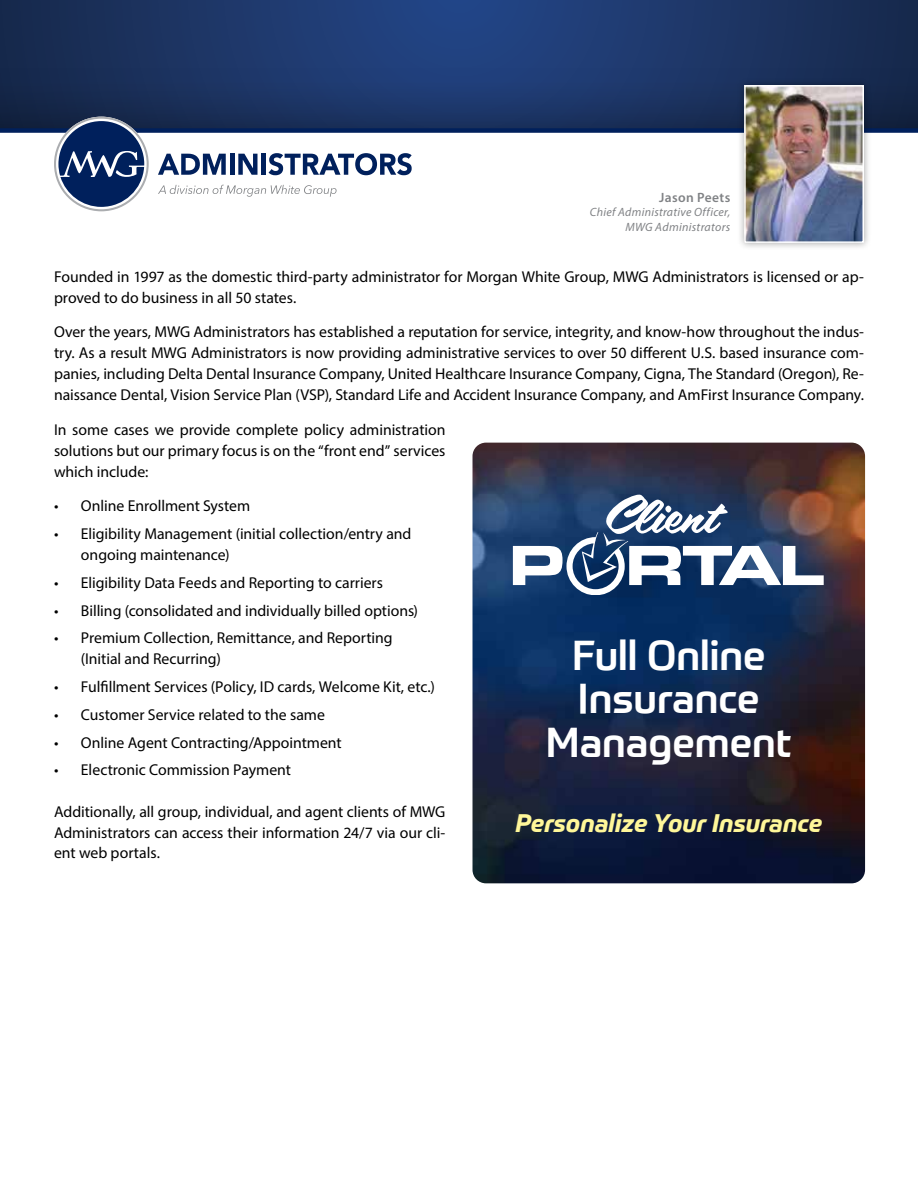
<style>
.page{position:relative;width:918px;height:1188px;background:#fff}
.page>*{position:absolute;margin:0;border:0;box-sizing:border-box;transform-origin:0 0}
.t1{font:500 40.65px/43.5px "Prometo";color:#fff;text-align:center}
.t2{font:italic 700 24.75px "Prometo";color:#fff799}
.t3{font:15.75px/21px "Myriad Pro";letter-spacing:-.005em;color:#000}
.t4{font:600 13.5px "Myriad Pro";letter-spacing:.03em;color:#808285}
.t5{font:italic 12px/15px "Myriad Pro";letter-spacing:.025em;color:#808285;text-align:right}
</style>
<div class="page">
<div style="left:0;top:0;width:918px;height:137px;background:#000;opacity:.75"></div>
<div style="left:0;top:128px;width:918px;height:5px;background:#00205c"></div>
<img style="left:472px;top:443px;width:393px;height:440px">
<svg style="left:158px;top:154px;width:68px;height:21px"></svg>
<hr style="left:230px;top:154px;width:4px;height:21px;background:#00205c">
<svg style="left:238px;top:154px;width:19px;height:21px"></svg>
<hr style="left:262px;top:154px;width:4px;height:21px;background:#00205c">
<svg style="left:269px;top:153px;width:143px;height:22px"></svg>
<svg style="left:158px;top:185px;width:179px;height:12px"></svg>
<svg style="left:54px;top:117px;width:95px;height:94px"></svg>
<div style="left:736px;top:77px;width:136px;height:174px;background:#000;opacity:.35"></div>
<img style="left:747px;top:88px;width:114px;height:152px">
<div style="left:744px;top:85px;width:120px;height:158px;border:2px solid #fff"></div>
<svg style="left:513px;top:495px;width:311px;height:100px"></svg>
<p class="t4" style="left:659px;top:189px;width:73px">Jason Peets</p>
<p class="t5" style="left:590px;top:204px;width:142px">Chief Administrative Officer,<br>MWG Administrators</p>
<p class="t3" style="left:54px;top:266px;width:812px">Founded in 1997 as the domestic third-party administrator for Morgan White Group, MWG Administrators is licensed or ap&shy;proved to do business in all 50 states.</p>
<p class="t3" style="left:54px;top:321px;width:812px;text-align:justify">Over the years, MWG Administrators has established a reputation for service, integrity, and know-how throughout the indus&shy;try. As a result MWG Administrators is now providing administrative services to over 50 different U.S. based insurance com&shy;panies, including Delta Dental Insurance Company, United Healthcare Insurance Company, Cigna, The Standard (Oregon), Re&shy;naissance Dental, Vision Service Plan (VSP), Standard Life and Accident Insurance Company, and AmFirst Insurance Company.</p>
<p class="t3" style="left:54px;top:419px;width:393px;text-align:justify">In some cases we provide complete policy administration solutions but our primary focus is on the “front end” services which include:</p>
<p class="t3" style="left:54px;top:495px;width:198px">• Online Enrollment System</p>
<p class="t3" style="left:81px;top:523px;width:332px;text-indent:-27px">• Eligibility Management (initial collection/entry and ongoing maintenance)</p>
<p class="t3" style="left:54px;top:572px;width:331px">• Eligibility Data Feeds and Reporting to carriers</p>
<p class="t3" style="left:54px;top:599px;width:366px">• Billing (consolidated and individually billed options)</p>
<p class="t3" style="left:81px;top:627px;width:313px;text-indent:-27px">• Premium Collection, Remittance, and Reporting (Initial and Recurring)</p>
<p class="t3" style="left:54px;top:676px;width:383px">• Fulfillment Services (Policy, ID cards, Welcome Kit, etc.)</p>
<p class="t3" style="left:54px;top:704px;width:272px">• Customer Service related to the same</p>
<p class="t3" style="left:54px;top:731px;width:289px">• Online Agent Contracting/Appointment</p>
<p class="t3" style="left:54px;top:759px;width:239px">• Electronic Commission Payment</p>
<p class="t3" style="left:54px;top:800px;width:393px;text-align:justify">Additionally, all group, individual, and agent clients of MWG Administrators can access their information 24/7 via our cli&shy;ent web portals.</p>
<h1 class="t1" style="left:546px;top:634px;width:247px">Full Online<br>Insurance<br>Management</h1>
<h2 class="t2" style="left:515px;top:808px;width:308px">Personalize Your Insurance</h2>
</div>
